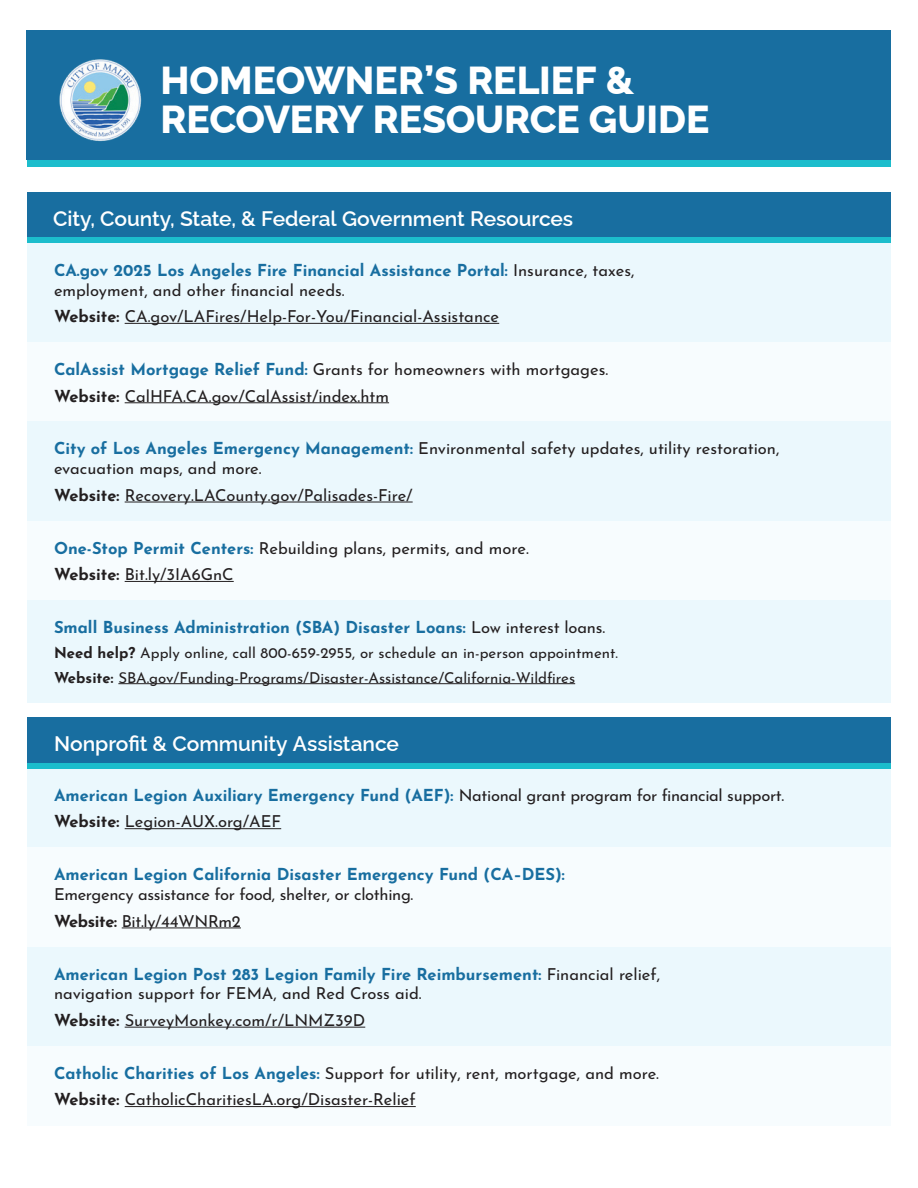
<style>
.page{position:relative;width:918px;height:1188px;background:#fff}
.page>*{position:absolute;margin:0;border:0;box-sizing:border-box;transform-origin:0 0}
.t1{font:800 39px/39px "Raleway";letter-spacing:-.005em;color:#fff}
.t2{font:600 21px "Raleway";letter-spacing:-.005em;color:#fff}
.Biz_Name{font:16.5px/19.8px "Josefin Sans";color:#231f20}
.Biz_Name-2{font:700 16.5px/19.8px "Josefin Sans";color:#186ea0}
.Biz_Contact{font:16.5px "Josefin Sans";color:#231f20}
.Biz_Contact-2{font:16.5px "Josefin Sans";letter-spacing:-.02em;color:#231f20}
.Biz_Desc{font:15px "Josefin Sans";color:#231f20}
.s1{font-weight:400;color:#231f20}
.s2{font-weight:700}
.s3{font-weight:700;color:#186ea0}
</style>
<div class="page">
<div style="left:27px;top:30px;width:864px;height:130px;background:#186ea0"></div>
<img style="left:59px;top:59px;width:83px;height:83px">
<div style="left:27px;top:193px;width:864px;height:47px;background:#186ea0"></div>
<div style="left:27px;top:243px;width:864px;height:99px;background:#ebf8fd"></div>
<hr style="left:125px;top:323px;width:374px;height:1px;background:#231f20">
<div style="left:27px;top:342px;width:864px;height:80px;background:#f7fcfe"></div>
<hr style="left:125px;top:402px;width:264px;height:1px;background:#231f20">
<div style="left:27px;top:422px;width:864px;height:99px;background:#ebf8fd"></div>
<hr style="left:125px;top:502px;width:288px;height:1px;background:#231f20">
<div style="left:27px;top:521px;width:864px;height:79px;background:#f7fcfe"></div>
<hr style="left:125px;top:581px;width:109px;height:1px;background:#231f20">
<div style="left:27px;top:600px;width:864px;height:103px;background:#ebf8fd"></div>
<hr style="left:118px;top:683px;width:457px;height:1px;background:#231f20">
<div style="left:27px;top:718px;width:864px;height:47px;background:#186ea0"></div>
<div style="left:27px;top:768px;width:864px;height:80px;background:#ebf8fd"></div>
<hr style="left:125px;top:828px;width:156px;height:1px;background:#231f20">
<div style="left:27px;top:848px;width:864px;height:99px;background:#f7fcfe"></div>
<hr style="left:122px;top:928px;width:119px;height:1px;background:#231f20">
<div style="left:27px;top:947px;width:864px;height:99px;background:#ebf8fd"></div>
<hr style="left:125px;top:1027px;width:240px;height:1px;background:#231f20">
<div style="left:27px;top:1046px;width:864px;height:80px;background:#f7fcfe"></div>
<hr style="left:125px;top:1106px;width:291px;height:1px;background:#231f20">
<div style="left:27px;top:238px;width:864px;height:5px;background:#1cbdcc"></div>
<div style="left:27px;top:160px;width:864px;height:7px;background:#1cbdcc"></div>
<div style="left:27px;top:763px;width:864px;height:5px;background:#1cbdcc"></div>
<h1 class="t1" style="left:161px;top:57px;width:550px">HOMEOWNER’S RELIEF &amp;<br>RECOVERY RESOURCE GUIDE</h1>
<h2 class="t2" style="left:53px;top:202px;width:522px">City, County, State, &amp; Federal Government Resources</h2>
<p class="Biz_Name-2" style="left:54px;top:258px;width:582px">CA.gov 2025 Los Angeles Fire Financial Assistance Portal: <span class="s1">Insurance, taxes, employment, and other financial needs.</span></p>
<p class="Biz_Contact" style="left:54px;top:303px;width:447px"><span class="s2">Website:</span> CA.gov/LAFires/Help-For-You/Financial-Assistance</p>
<p class="Biz_Name" style="left:54px;top:357px;width:556px"><span class="s3">CalAssist Mortgage Relief Fund:</span> Grants for homeowners with mortgages.</p>
<p class="Biz_Contact" style="left:54px;top:382px;width:337px"><span class="s2">Website:</span> CalHFA.CA.gov/CalAssist/index.htm</p>
<p class="Biz_Name" style="left:54px;top:437px;width:727px"><span class="s3">City of Los Angeles Emergency Management:</span> Environmental safety updates, utility restoration, evacuation maps, and more.</p>
<p class="Biz_Contact" style="left:54px;top:481px;width:360px"><span class="s2">Website:</span> Recovery.LACounty.gov/Palisades-Fire/</p>
<p class="Biz_Name" style="left:54px;top:536px;width:476px"><span class="s3">One-Stop Permit Centers:</span> Rebuilding plans, permits, and more.</p>
<p class="Biz_Contact" style="left:54px;top:561px;width:181px"><span class="s2">Website:</span> Bit.ly/3IA6GnC</p>
<p class="Biz_Name-2" style="left:54px;top:615px;width:553px">Small Business Administration (SBA) Disaster Loans: <span class="s1">Low interest loans.</span></p>
<p class="Biz_Desc" style="left:54px;top:640px;width:566px"><span class="s2">Need help?</span> Apply online, call 800-659-2955, or schedule an in-person appointment.</p>
<p class="Biz_Desc" style="left:54px;top:665px;width:523px"><span class="s2">Website:</span> SBA.gov/Funding-Programs/Disaster-Assistance/California-Wildfires</p>
<h2 class="t2" style="left:54px;top:728px;width:347px">Nonprofit &amp; Community Assistance</h2>
<p class="Biz_Name-2" style="left:54px;top:783px;width:732px">American Legion Auxiliary Emergency Fund (AEF): <span class="s1">National grant program for financial support.</span></p>
<p class="Biz_Contact" style="left:54px;top:808px;width:229px"><span class="s2">Website:</span> Legion-AUX.org/AEF</p>
<p class="Biz_Name-2" style="left:54px;top:862px;width:512px">American Legion California Disaster Emergency Fund (CA–DES):<br><span class="s1">Emergency assistance for food, shelter, or clothing.</span></p>
<p class="Biz_Contact-2" style="left:54px;top:907px;width:188px"><span class="s2">Website:</span> Bit.ly/44WNRm2</p>
<p class="Biz_Name" style="left:54px;top:962px;width:608px"><span class="s3">American Legion Post 283 Legion Family Fire Reimbursement:</span> Financial relief, navigation support for FEMA, and Red Cross aid.</p>
<p class="Biz_Contact" style="left:54px;top:1006px;width:313px"><span class="s2">Website:</span> SurveyMonkey.com/r/LNMZ39D</p>
<p class="Biz_Name" style="left:54px;top:1061px;width:607px"><span class="s3">Catholic Charities of Los Angeles:</span> Support for utility, rent, mortgage, and more.</p>
<p class="Biz_Contact" style="left:54px;top:1086px;width:363px"><span class="s2">Website:</span> CatholicCharitiesLA.org/Disaster-Relief</p>
</div>
